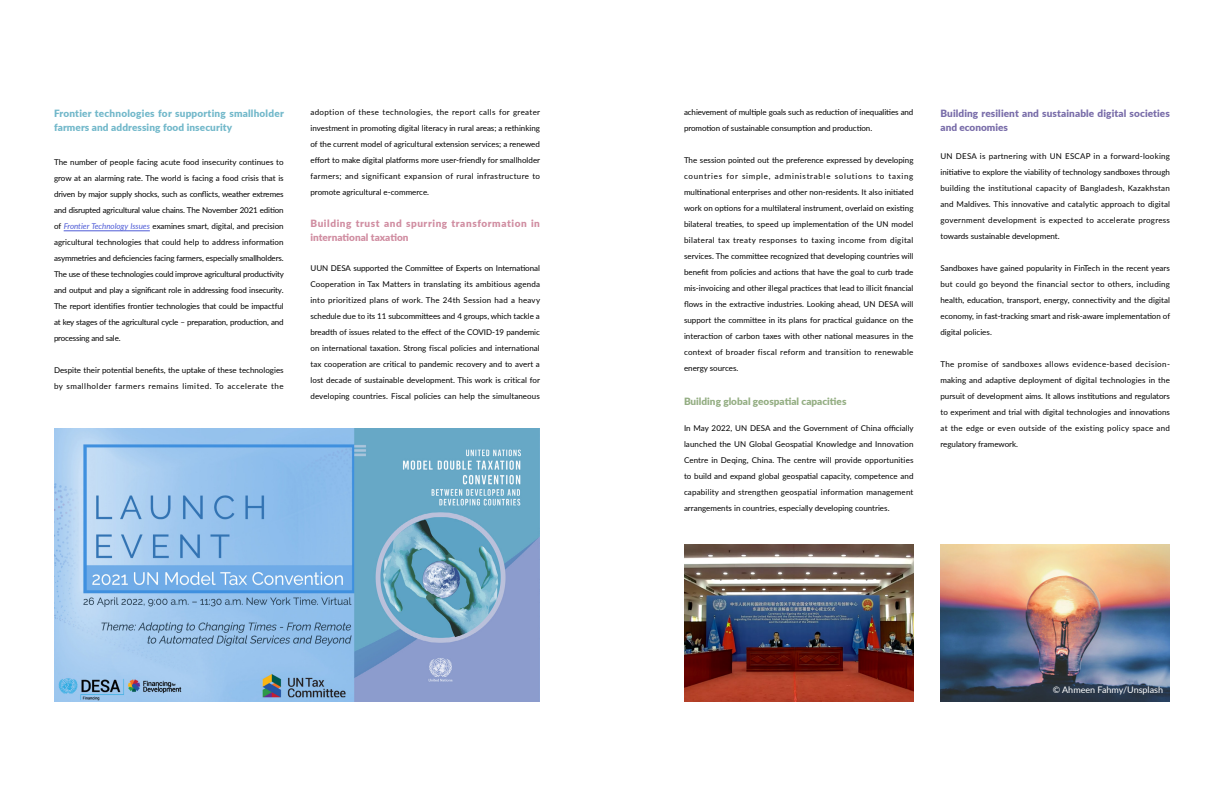
<style>
.page{position:relative;width:1224px;height:792px;background:#fff}
.page>*{position:absolute;margin:0;border:0;box-sizing:border-box;transform-origin:0 0}
.段后空格{font:900 10px/14px "Lato";letter-spacing:.015em;color:#72b8ca}
.main_body{font:900 10px/14px "Lato";letter-spacing:.06em;color:#d08da1}
.main_body-2{font:900 10px/14px "Lato";letter-spacing:.01em;color:#796da9}
.main_body-3{font:900 10px "Lato";color:#94ae83}
.t1{font:9px "Lato";color:#fff}
.main_body-4{font:8px/16px "Lato";color:#000;text-align:justify}
.段落样式11{font:8px/16px "Lato";letter-spacing:-.02em;color:#000;text-align:justify}
.s1{font-style:italic;color:#4f5cd6}
</style>
<div class="page">
<hr style="left:64px;top:231px;width:86px;height:1px;background:#4f5cd6">
<img style="left:54px;top:429px;width:486px;height:273px">
<img style="left:684px;top:544px;width:230px;height:158px">
<img style="left:940px;top:544px;width:230px;height:158px">
<p class="段后空格" style="left:54px;top:106px;width:231px">Frontier technologies for supporting smallholder farmers and addressing food insecurity</p>
<p class="段落样式11" style="left:54px;top:154px;width:231px">The number of people facing acute food insecurity continues to grow at an alarming rate. The world is facing a food crisis that is driven by major supply shocks, such as conflicts, weather extremes and disrupted agricultural value chains. The November 2021 edition of <span class="s1">Frontier Technology Issues</span> examines smart, digital, and precision agricultural technologies that could help to address information asymmetries and deficiencies facing farmers, especially smallholders.<br>The use of these technologies could improve agricultural productivity and output and play a significant role in addressing food insecurity.<br>The report identifies frontier technologies that could be impactful at key stages of the agricultural cycle – preparation, production, and processing and sale.</p>
<p class="main_body-4" style="left:54px;top:362px;width:231px">Despite their potential benefits, the uptake of these technologies by smallholder farmers remains limited. To accelerate the</p>
<p class="main_body-4" style="left:310px;top:104px;width:231px">adoption of these technologies, the report calls for greater investment in promoting digital literacy in rural areas; a rethinking of the current model of agricultural extension services; a renewed effort to make digital platforms more user-friendly for smallholder farmers; and significant expansion of rural infrastructure to promote agricultural e-commerce.</p>
<p class="main_body" style="left:310px;top:216px;width:231px">Building trust and spurring transformation in international taxation</p>
<p class="main_body-4" style="left:310px;top:260px;width:231px">UUN DESA supported the Committee of Experts on International Cooperation in Tax Matters in translating its ambitious agenda into prioritized plans of work. The 24th Session had a heavy schedule due to its 11 subcommittees and 4 groups, which tackle a breadth of issues related to the effect of the COVID-19 pandemic on international taxation. Strong fiscal policies and international tax cooperation are critical to pandemic recovery and to avert a lost decade of sustainable development. This work is critical for developing countries. Fiscal policies can help the simultaneous</p>
<p class="main_body-4" style="left:684px;top:104px;width:231px">achievement of multiple goals such as reduction of inequalities and promotion of sustainable consumption and production.</p>
<p class="main_body-4" style="left:684px;top:152px;width:231px">The session pointed out the preference expressed by developing countries for simple, administrable solutions to taxing multinational enterprises and other non-residents. It also initiated work on options for a multilateral instrument, overlaid on existing bilateral treaties, to speed up implementation of the UN model bilateral tax treaty responses to taxing income from digital services. The committee recognized that developing countries will benefit from policies and actions that have the goal to curb trade mis-invoicing and other illegal practices that lead to illicit financial flows in the extractive industries. Looking ahead, UN DESA will support the committee in its plans for practical guidance on the interaction of carbon taxes with other national measures in the context of broader fiscal reform and transition to renewable energy sources.</p>
<p class="main_body-3" style="left:684px;top:393px;width:164px">Building global geospatial capacities</p>
<p class="main_body-4" style="left:684px;top:420px;width:231px">In May 2022, UN DESA and the Government of China officially launched the UN Global Geospatial Knowledge and Innovation Centre in Deqing, China. The centre will provide opportunities to build and expand global geospatial capacity, competence and capability and strengthen geospatial information management arrangements in countries, especially developing countries.</p>
<p class="main_body-2" style="left:940px;top:106px;width:231px">Building resilient and sustainable digital societies and economies</p>
<p class="main_body-4" style="left:940px;top:148px;width:231px">UN DESA is partnering with UN ESCAP in a forward-looking initiative to explore the viability of technology sandboxes through building the institutional capacity of Bangladesh, Kazakhstan and Maldives. This innovative and catalytic approach to digital government development is expected to accelerate progress towards sustainable development.</p>
<p class="main_body-4" style="left:940px;top:260px;width:231px">Sandboxes have gained popularity in FinTech in the recent years but could go beyond the financial sector to others, including health, education, transport, energy, connectivity and the digital economy, in fast-tracking smart and risk-aware implementation of digital policies.</p>
<p class="main_body-4" style="left:940px;top:356px;width:231px">The promise of sandboxes allows evidence-based decision&shy;making and adaptive deployment of digital technologies in the pursuit of development aims. It allows institutions and regulators to experiment and trial with digital technologies and innovations at the edge or even outside of the existing policy space and regulatory framework.</p>
<p class="t1" style="left:1053px;top:683px;width:112px">© Ahmeen Fahmy/Unsplash</p>
</div>
